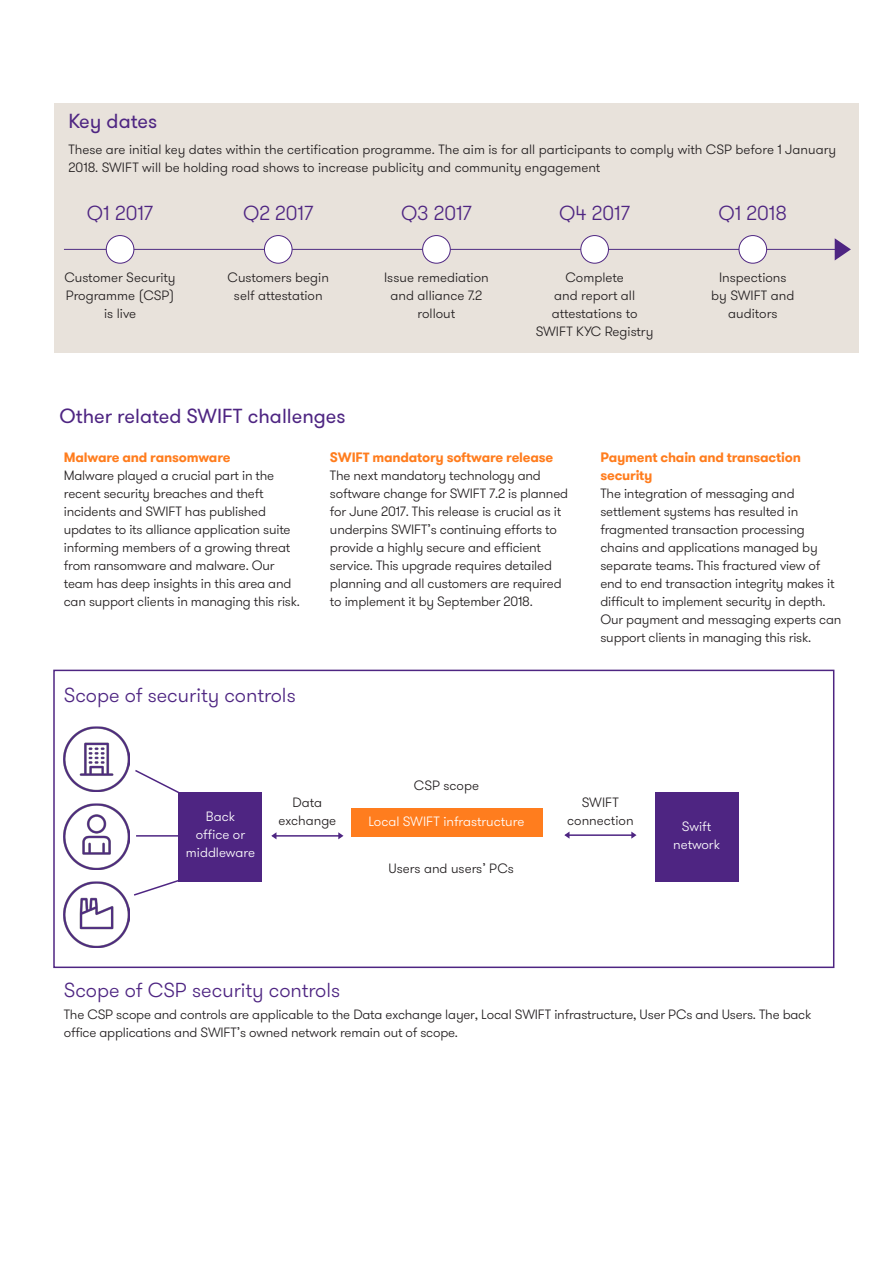
<style>
.page{position:relative;width:893px;height:1263px;background:#fff}
.page>*{position:absolute;margin:0;border:0;box-sizing:border-box;transform-origin:0 0}
.t1{font:300 20.25px "GT Walsheim Pro";color:#4e2582}
.t2{font:20.25px "GT Walsheim Pro";color:#4e2582}
._21_Body_text{font:300 13.5px/18px "GT Walsheim Pro";letter-spacing:-.015em;color:#231f20;text-align:center}
._21_Body_text-2{font:700 13.5px/18px "GT Walsheim Pro";letter-spacing:-.015em;color:#ff7d1e}
.t3{font:300 13.5px/18px "GT Walsheim Pro";color:#fff;text-align:center}
</style>
<div class="page">
<div style="left:53px;top:670px;width:781px;height:298px;border:2px solid #4e2582"></div>
<img style="left:64px;top:726px;width:65px;height:66px">
<img style="left:64px;top:804px;width:65px;height:65px">
<img style="left:64px;top:881px;width:65px;height:66px">
<div style="left:179px;top:792px;width:83px;height:89px;background:#4e2582"></div>
<div style="left:655px;top:792px;width:83px;height:89px;background:#4e2582"></div>
<div style="left:351px;top:808px;width:191px;height:29px;background:#ff7d1e"></div>
<hr style="left:136px;top:835px;width:44px;height:2px;background:#4e2582">
<svg style="left:135px;top:770px;width:44px;height:25px"></svg>
<svg style="left:134px;top:878px;width:47px;height:18px"></svg>
<div style="left:54px;top:103px;width:805px;height:250px;background:#e8e2db"></div>
<hr style="left:64px;top:249px;width:780px;height:1px;background:#4f2d83">
<div style="left:106px;top:236px;width:28px;height:27px;background:#fff;border-radius:50%"></div>
<div style="left:106px;top:235px;width:28px;height:29px;border:1px solid #4e2582;border-radius:50%"></div>
<div style="left:264px;top:236px;width:28px;height:27px;background:#fff;border-radius:50%"></div>
<div style="left:264px;top:235px;width:28px;height:29px;border:1px solid #4e2582;border-radius:50%"></div>
<div style="left:423px;top:236px;width:27px;height:27px;background:#fff;border-radius:50%"></div>
<div style="left:422px;top:235px;width:29px;height:29px;border:1px solid #4e2582;border-radius:50%"></div>
<div style="left:581px;top:236px;width:27px;height:27px;background:#fff;border-radius:50%"></div>
<div style="left:580px;top:235px;width:29px;height:29px;border:1px solid #4e2582;border-radius:50%"></div>
<div style="left:739px;top:236px;width:28px;height:27px;background:#fff;border-radius:50%"></div>
<div style="left:739px;top:235px;width:28px;height:29px;border:1px solid #4e2582;border-radius:50%"></div>
<svg style="left:835px;top:238px;width:16px;height:22px"></svg>
<hr style="left:273px;top:835px;width:68px;height:2px;background:#4e2582">
<svg style="left:338px;top:832px;width:5px;height:7px"></svg>
<svg style="left:271px;top:832px;width:5px;height:7px"></svg>
<hr style="left:566px;top:834px;width:68px;height:2px;background:#4e2582">
<svg style="left:631px;top:831px;width:5px;height:8px"></svg>
<svg style="left:564px;top:832px;width:5px;height:7px"></svg>
<p class="t2" style="left:68px;top:108px;width:90px">Key dates</p>
<p class="_21_Body_text" style="left:68px;top:141px;width:769px;text-align:left">These are initial key dates within the certification programme. The aim is for all participants to comply with CSP before 1 January<br>2018. SWIFT will be holding road shows to increase publicity and community engagement</p>
<p class="t1" style="left:87px;top:200px;width:68px">Q1 2017</p>
<p class="_21_Body_text" style="left:64px;top:268px;width:113px">Customer Security<br>Programme (CSP) is live</p>
<p class="t1" style="left:243px;top:200px;width:72px">Q2 2017</p>
<p class="t1" style="left:401px;top:200px;width:72px">Q3 2017</p>
<p class="t1" style="left:559px;top:200px;width:72px">Q4 2017</p>
<p class="t1" style="left:718px;top:200px;width:70px">Q1 2018</p>
<p class="_21_Body_text" style="left:228px;top:268px;width:103px">Customers begin self attestation</p>
<p class="_21_Body_text" style="left:384px;top:268px;width:106px">Issue remediation and alliance 7.2 rollout</p>
<p class="_21_Body_text" style="left:536px;top:268px;width:119px">Complete<br>and report all attestations to<br>SWIFT KYC Registry</p>
<p class="_21_Body_text" style="left:711px;top:268px;width:85px">Inspections by SWIFT and auditors</p>
<p class="t2" style="left:60px;top:403px;width:288px">Other related SWIFT challenges</p>
<p class="_21_Body_text-2" style="left:64px;top:448px;width:168px">Malware and ransomware</p>
<p class="_21_Body_text" style="left:64px;top:466px;width:238px;text-align:left">Malware played a crucial part in the recent security breaches and theft incidents and SWIFT has published updates to its alliance application suite informing members of a growing threat from ransomware and malware. Our team has deep insights in this area and can support clients in managing this risk.</p>
<p class="t1" style="left:64px;top:682px;width:233px">Scope of security controls</p>
<p class="_21_Body_text-2" style="left:330px;top:449px;width:225px">SWIFT mandatory software release</p>
<p class="_21_Body_text" style="left:330px;top:467px;width:240px;text-align:left">The next mandatory technology and software change for SWIFT 7.2 is planned for June 2017. This release is crucial as it underpins SWIFT’s continuing efforts to provide a highly secure and efficient service. This upgrade requires detailed planning and all customers are required to implement it by September 2018.</p>
<p class="_21_Body_text" style="left:414px;top:777px;width:67px">CSP scope</p>
<p class="_21_Body_text-2" style="left:600px;top:449px;width:202px">Payment chain and transaction security</p>
<p class="_21_Body_text" style="left:600px;top:485px;width:242px;text-align:left">The integration of messaging and settlement systems has resulted in fragmented transaction processing chains and applications managed by separate teams. This fractured view of end to end transaction integrity makes it difficult to implement security in depth.<br>Our payment and messaging experts can support clients in managing this risk.</p>
<p class="_21_Body_text" style="left:278px;top:794px;width:59px">Data exchange</p>
<p class="_21_Body_text" style="left:567px;top:794px;width:68px">SWIFT connection</p>
<p class="t3" style="left:186px;top:807px;width:71px">Back<br>office or middleware</p>
<p class="t3" style="left:673px;top:818px;width:48px">Swift network</p>
<p class="t3" style="left:368px;top:812px;width:158px">Local SWIFT infrastructure</p>
<p class="_21_Body_text" style="left:388px;top:860px;width:127px">Users and users’ PCs</p>
<p class="t1" style="left:64px;top:977px;width:278px">Scope of CSP security controls</p>
<p class="_21_Body_text" style="left:64px;top:1006px;width:749px;text-align:left">The CSP scope and controls are applicable to the Data exchange layer, Local SWIFT infrastructure, User PCs and Users. The back office applications and SWIFT’s owned network remain out of scope.</p>
</div>
